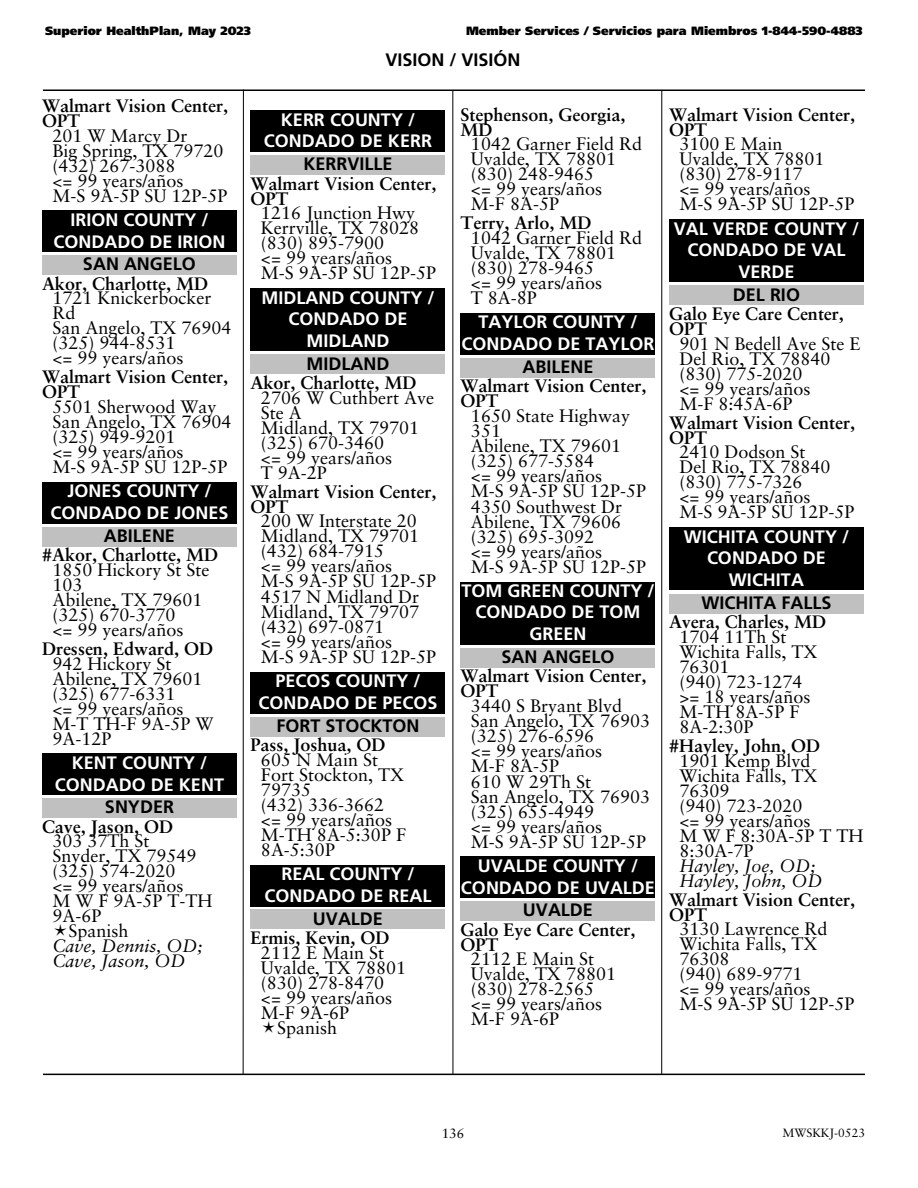
<style>
.page{position:relative;width:918px;height:1188px;background:#fff}
.page>*{position:absolute;margin:0;border:0;box-sizing:border-box;transform-origin:0 0}
.t1{font:18px/15px "Sabon LT Std";color:#000}
.t2{font:700 18px/15px "Sabon LT Std";color:#000}
.t3{font:700 18px/21.6px "Frutiger LT Std";color:#fff;text-align:center}
.t4{font:700 18px "Frutiger LT Std";color:#000}
.t5{font:italic 18px/15px "Sabon LT Std";color:#000}
.t6{font:13.5px "Sabon LT Std";color:#000}
.t7{font:900 12px "Frutiger LT Std";color:#000}
.t8{font:12px "Sabon LT Std";color:#000}
</style>
<div class="page">
<hr style="left:243px;top:90px;width:1px;height:984px;background:#000">
<hr style="left:452px;top:90px;width:1px;height:984px;background:#000">
<hr style="left:661px;top:90px;width:1px;height:984px;background:#000">
<div style="left:42px;top:211px;width:195px;height:41px;background:#000"></div>
<div style="left:42px;top:256px;width:195px;height:19px;background:#c0c0c0"></div>
<div style="left:42px;top:482px;width:195px;height:42px;background:#000"></div>
<div style="left:42px;top:527px;width:195px;height:19px;background:#c0c0c0"></div>
<div style="left:42px;top:754px;width:195px;height:41px;background:#000"></div>
<div style="left:42px;top:799px;width:195px;height:19px;background:#c0c0c0"></div>
<div style="left:250px;top:111px;width:196px;height:41px;background:#000"></div>
<div style="left:250px;top:155px;width:196px;height:20px;background:#c0c0c0"></div>
<div style="left:250px;top:288px;width:196px;height:63px;background:#000"></div>
<div style="left:250px;top:355px;width:196px;height:19px;background:#c0c0c0"></div>
<div style="left:250px;top:672px;width:196px;height:42px;background:#000"></div>
<div style="left:250px;top:717px;width:196px;height:19px;background:#c0c0c0"></div>
<div style="left:250px;top:865px;width:196px;height:41px;background:#000"></div>
<div style="left:250px;top:910px;width:196px;height:19px;background:#c0c0c0"></div>
<div style="left:460px;top:313px;width:196px;height:41px;background:#000"></div>
<div style="left:460px;top:358px;width:196px;height:19px;background:#c0c0c0"></div>
<div style="left:460px;top:582px;width:196px;height:63px;background:#000"></div>
<div style="left:460px;top:648px;width:196px;height:19px;background:#c0c0c0"></div>
<div style="left:460px;top:857px;width:196px;height:41px;background:#000"></div>
<div style="left:460px;top:902px;width:196px;height:19px;background:#c0c0c0"></div>
<div style="left:669px;top:219px;width:195px;height:63px;background:#000"></div>
<div style="left:669px;top:286px;width:195px;height:19px;background:#c0c0c0"></div>
<div style="left:669px;top:528px;width:195px;height:62px;background:#000"></div>
<div style="left:669px;top:594px;width:195px;height:19px;background:#c0c0c0"></div>
<hr style="left:43px;top:89px;width:822px;height:2px;background:#000">
<hr style="left:43px;top:1074px;width:822px;height:1px;background:#000">
<p class="t7" style="left:45px;top:26px;width:207px">Superior HealthPlan, May 2023</p>
<p class="t7" style="left:466px;top:26px;width:398px">Member Services / Servicios para Miembros 1-844-590-4883</p>
<p class="t2" style="left:42px;top:100px;width:188px">Walmart Vision Center,<br>OPT</p>
<p class="t1" style="left:52px;top:130px;width:177px">201 W Marcy Dr<br>Big Spring, TX 79720 (432) 267-3088<br>&lt;= 99 years/años<br>M-S 9A-5P SU 12P-5P</p>
<p class="t3" style="left:53px;top:211px;width:174px">IRION COUNTY /<br>CONDADO DE IRION</p>
<p class="t4" style="left:83px;top:258px;width:115px">SAN ANGELO</p>
<p class="t2" style="left:42px;top:278px;width:168px">Akor, Charlotte, MD</p>
<p class="t1" style="left:52px;top:292px;width:181px">1721 Knickerbocker<br>Rd<br>San Angelo, TX 76904 (325) 944-8531<br>&lt;= 99 years/años</p>
<p class="t2" style="left:42px;top:372px;width:188px">Walmart Vision Center,<br>OPT</p>
<p class="t1" style="left:52px;top:401px;width:181px">5501 Sherwood Way<br>San Angelo, TX 76904 (325) 949-9201<br>&lt;= 99 years/años<br>M-S 9A-5P SU 12P-5P</p>
<p class="t3" style="left:50px;top:482px;width:180px">JONES COUNTY /<br>CONDADO DE JONES</p>
<p class="t4" style="left:104px;top:529px;width:73px">ABILENE</p>
<p class="t2" style="left:42px;top:549px;width:178px">#Akor, Charlotte, MD</p>
<p class="t1" style="left:52px;top:564px;width:159px">1850 Hickory St Ste<br>103<br>Abilene, TX 79601 (325) 670-3770<br>&lt;= 99 years/años</p>
<p class="t2" style="left:42px;top:643px;width:173px">Dressen, Edward, OD</p>
<p class="t1" style="left:52px;top:658px;width:163px">942 Hickory St<br>Abilene, TX 79601 (325) 677-6331<br>&lt;= 99 years/años<br>M-T TH-F 9A-5P W<br>9A-12P</p>
<p class="t3" style="left:55px;top:754px;width:171px">KENT COUNTY /<br>CONDADO DE KENT</p>
<p class="t4" style="left:105px;top:801px;width:71px">SNYDER</p>
<p class="t2" style="left:42px;top:821px;width:133px">Cave, Jason, OD</p>
<p class="t1" style="left:52px;top:835px;width:99px">303 37Th St</p>
<p class="t1" style="left:52px;top:850px;width:146px">Snyder, TX 79549</p>
<p class="t1" style="left:52px;top:865px;width:125px">(325) 574-2020</p>
<p class="t1" style="left:52px;top:880px;width:133px">&lt;= 99 years/años</p>
<p class="t1" style="left:52px;top:895px;width:162px">M W F 9A-5P T-TH</p>
<p class="t1" style="left:52px;top:910px;width:50px">9A-6P</p>
<p class="t1" style="left:69px;top:925px;width:62px">Spanish</p>
<p class="t5" style="left:52px;top:941px;width:152px">Cave, Dennis, OD;<br>Cave, Jason, OD</p>
<p class="t4" style="left:385px;top:53px;width:137px">VISION / VISIÓN</p>
<p class="t3" style="left:264px;top:111px;width:170px">KERR COUNTY /<br>CONDADO DE KERR</p>
<p class="t4" style="left:303px;top:158px;width:91px">KERRVILLE</p>
<p class="t2" style="left:250px;top:178px;width:188px">Walmart Vision Center,<br>OPT</p>
<p class="t1" style="left:261px;top:207px;width:177px">1216 Junction Hwy<br>Kerrville, TX 78028 (830) 895-7900<br>&lt;= 99 years/años<br>M-S 9A-5P SU 12P-5P</p>
<p class="t3" style="left:262px;top:288px;width:174px">MIDLAND COUNTY /<br>CONDADO DE<br>MIDLAND</p>
<p class="t4" style="left:307px;top:357px;width:84px">MIDLAND</p>
<p class="t2" style="left:250px;top:377px;width:168px">Akor, Charlotte, MD</p>
<p class="t1" style="left:261px;top:392px;width:175px">2706 W Cuthbert Ave<br>Ste A<br>Midland, TX 79701 (325) 670-3460<br>&lt;= 99 years/años<br>T 9A-2P</p>
<p class="t2" style="left:250px;top:486px;width:188px">Walmart Vision Center,<br>OPT</p>
<p class="t1" style="left:261px;top:515px;width:177px">200 W Interstate 20<br>Midland, TX 79701 (432) 684-7915<br>&lt;= 99 years/años<br>M-S 9A-5P SU 12P-5P<br>4517 N Midland Dr<br>Midland, TX 79707 (432) 697-0871<br>&lt;= 99 years/años<br>M-S 9A-5P SU 12P-5P</p>
<p class="t3" style="left:258px;top:672px;width:181px">PECOS COUNTY /<br>CONDADO DE PECOS</p>
<p class="t4" style="left:276px;top:719px;width:145px">FORT STOCKTON</p>
<p class="t2" style="left:250px;top:739px;width:137px">Pass, Joshua, OD</p>
<p class="t1" style="left:261px;top:754px;width:147px">605 N Main St<br>Fort Stockton, TX<br>79735<br>(432) 336-3662 &lt;= 99 years/años<br>M-TH 8A-5:30P F<br>8A-5:30P</p>
<p class="t3" style="left:264px;top:865px;width:169px">REAL COUNTY /<br>CONDADO DE REAL</p>
<p class="t4" style="left:313px;top:912px;width:72px">UVALDE</p>
<p class="t2" style="left:250px;top:932px;width:141px">Ermis, Kevin, OD</p>
<p class="t1" style="left:261px;top:947px;width:125px">2112 E Main St</p>
<p class="t1" style="left:261px;top:962px;width:147px">Uvalde, TX 78801</p>
<p class="t1" style="left:261px;top:977px;width:125px">(830) 278-8470</p>
<p class="t1" style="left:261px;top:992px;width:133px">&lt;= 99 years/años</p>
<p class="t1" style="left:261px;top:1007px;width:90px">M-F 9A-6P</p>
<p class="t1" style="left:277px;top:1022px;width:62px">Spanish</p>
<p class="t2" style="left:460px;top:109px;width:167px">Stephenson, Georgia,<br>MD</p>
<p class="t1" style="left:471px;top:138px;width:173px">1042 Garner Field Rd<br>Uvalde, TX 78801 (830) 248-9465<br>&lt;= 99 years/años<br>M-F 8A-5P</p>
<p class="t2" style="left:460px;top:217px;width:133px">Terry, Arlo, MD</p>
<p class="t1" style="left:471px;top:232px;width:173px">1042 Garner Field Rd<br>Uvalde, TX 78801 (830) 278-9465<br>&lt;= 99 years/años<br>T 8A-8P</p>
<p class="t3" style="left:461px;top:313px;width:195px">TAYLOR COUNTY /<br>CONDADO DE TAYLOR</p>
<p class="t4" style="left:522px;top:360px;width:73px">ABILENE</p>
<p class="t2" style="left:460px;top:380px;width:188px">Walmart Vision Center,<br>OPT</p>
<p class="t1" style="left:471px;top:410px;width:177px">1650 State Highway<br>351<br>Abilene, TX 79601 (325) 677-5584<br>&lt;= 99 years/años<br>M-S 9A-5P SU 12P-5P<br>4350 Southwest Dr<br>Abilene, TX 79606 (325) 695-3092<br>&lt;= 99 years/años<br>M-S 9A-5P SU 12P-5P</p>
<p class="t3" style="left:461px;top:582px;width:195px">TOM GREEN COUNTY /<br>CONDADO DE TOM<br>GREEN</p>
<p class="t4" style="left:501px;top:650px;width:115px">SAN ANGELO</p>
<p class="t2" style="left:461px;top:670px;width:188px">Walmart Vision Center,<br>OPT</p>
<p class="t1" style="left:471px;top:700px;width:181px">3440 S Bryant Blvd<br>San Angelo, TX 76903 (325) 276-6596<br>&lt;= 99 years/años<br>M-F 8A-5P<br>610 W 29Th St<br>San Angelo, TX 76903 (325) 655-4949<br>&lt;= 99 years/años<br>M-S 9A-5P SU 12P-5P</p>
<p class="t3" style="left:461px;top:857px;width:196px">UVALDE COUNTY /<br>CONDADO DE UVALDE</p>
<p class="t4" style="left:523px;top:904px;width:72px">UVALDE</p>
<p class="t2" style="left:460px;top:924px;width:176px">Galo Eye Care Center,<br>OPT</p>
<p class="t1" style="left:471px;top:953px;width:147px">2112 E Main St<br>Uvalde, TX 78801 (830) 278-2565 &lt;= 99 years/años<br>M-F 9A-6P</p>
<p class="t2" style="left:669px;top:109px;width:188px">Walmart Vision Center,<br>OPT</p>
<p class="t1" style="left:679px;top:138px;width:177px">3100 E Main<br>Uvalde, TX 78801 (830) 278-9117<br>&lt;= 99 years/años<br>M-S 9A-5P SU 12P-5P</p>
<p class="t3" style="left:674px;top:219px;width:187px">VAL VERDE COUNTY /<br>CONDADO DE VAL<br>VERDE</p>
<p class="t4" style="left:733px;top:288px;width:69px">DEL RIO</p>
<p class="t2" style="left:669px;top:308px;width:176px">Galo Eye Care Center,<br>OPT</p>
<p class="t1" style="left:679px;top:338px;width:182px">901 N Bedell Ave Ste E<br>Del Rio, TX 78840 (830) 775-2020<br>&lt;= 99 years/años<br>M-F 8:45A-6P</p>
<p class="t2" style="left:669px;top:417px;width:188px">Walmart Vision Center,<br>OPT</p>
<p class="t1" style="left:679px;top:446px;width:177px">2410 Dodson St<br>Del Rio, TX 78840 (830) 775-7326<br>&lt;= 99 years/años<br>M-S 9A-5P SU 12P-5P</p>
<p class="t3" style="left:684px;top:528px;width:167px">WICHITA COUNTY /<br>CONDADO DE<br>WICHITA</p>
<p class="t4" style="left:701px;top:596px;width:132px">WICHITA FALLS</p>
<p class="t2" style="left:669px;top:616px;width:159px">Avera, Charles, MD</p>
<p class="t1" style="left:679px;top:631px;width:140px">1704 11Th St<br>Wichita Falls, TX<br>76301<br>(940) 723-1274 &gt;= 18 years/años<br>M-TH 8A-5P F<br>8A-2:30P</p>
<p class="t2" style="left:669px;top:740px;width:153px">#Hayley, John, OD</p>
<p class="t1" style="left:679px;top:755px;width:186px">1901 Kemp Blvd<br>Wichita Falls, TX<br>76309<br>(940) 723-2020<br>&lt;= 99 years/años<br>M W F 8:30A-5P T TH<br>8:30A-7P</p>
<p class="t5" style="left:679px;top:860px;width:145px">Hayley, Joe, OD;<br>Hayley, John, OD</p>
<p class="t2" style="left:669px;top:894px;width:188px">Walmart Vision Center,<br>OPT</p>
<p class="t1" style="left:679px;top:923px;width:177px">3130 Lawrence Rd<br>Wichita Falls, TX<br>76308<br>(940) 689-9771<br>&lt;= 99 years/años<br>M-S 9A-5P SU 12P-5P</p>
<p class="t6" style="left:442px;top:1128px;width:24px">136</p>
<p class="t8" style="left:782px;top:1129px;width:84px">MWSKKJ-0523</p>
</div>
